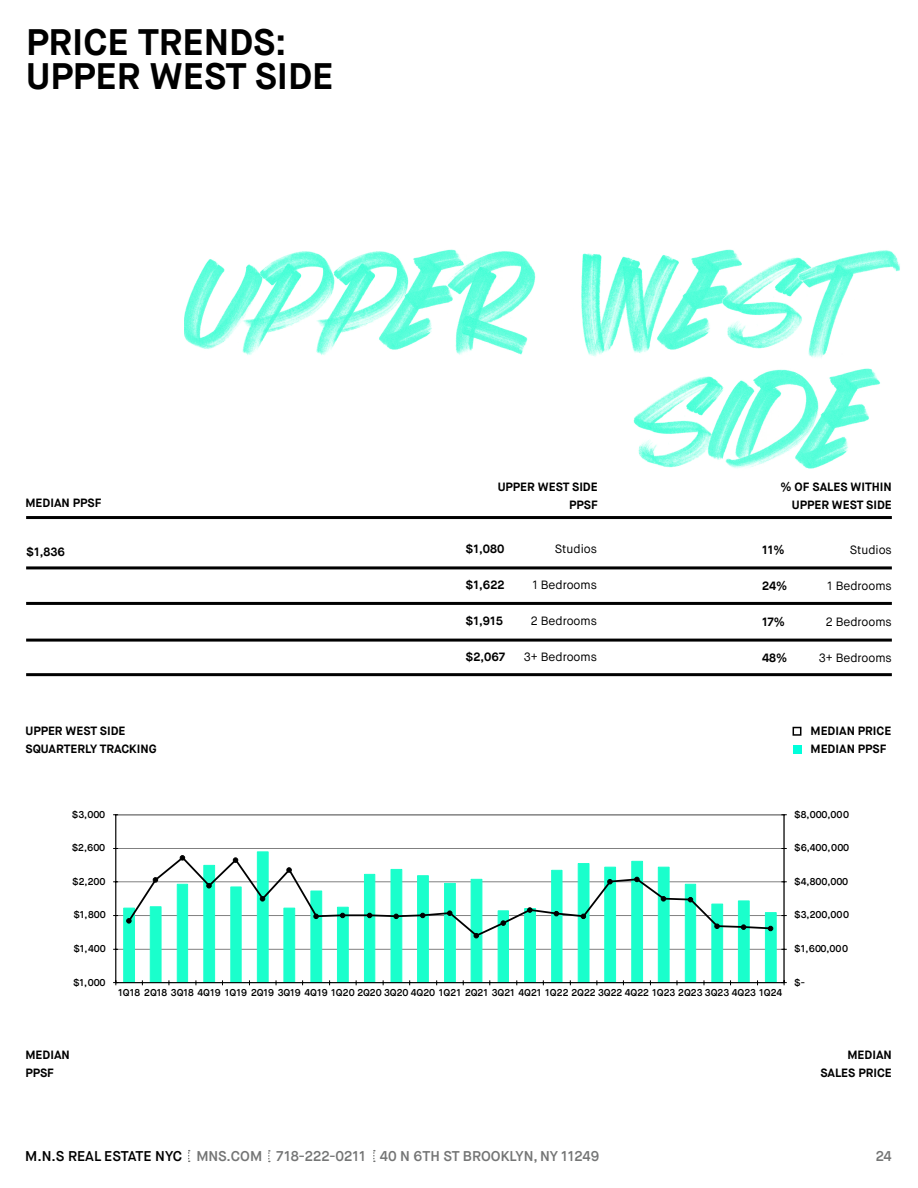
<style>
.page{position:relative;width:918px;height:1188px;background:#fff}
.page>*{position:absolute;margin:0;border:0;box-sizing:border-box;transform-origin:0 0}
.t1{font:700 36.9px "Maison Neue";color:#000}
.t2{font:600 14.1px "Maison Neue";color:#747575}
.t3{font:700 12px/18px "Maison Neue";color:#000}
.t4{font:12px "Maison Neue";color:#000}
.t5{font:600 9.9px "Maison Neue";color:#000}
.s1{color:#000}
</style>
<div class="page">
<svg style="left:188px;top:1150px;width:2px;height:12px"></svg>
<svg style="left:268px;top:1150px;width:2px;height:12px"></svg>
<svg style="left:373px;top:1150px;width:2px;height:12px"></svg>
<hr style="left:26px;top:516px;width:866px;height:3px;background:#000">
<hr style="left:26px;top:673px;width:866px;height:3px;background:#000">
<hr style="left:26px;top:566px;width:866px;height:3px;background:#000">
<hr style="left:26px;top:602px;width:866px;height:3px;background:#000">
<hr style="left:26px;top:639px;width:866px;height:3px;background:#000">
<div style="left:793px;top:745px;width:8px;height:9px;background:#00ffdb"></div>
<div style="left:793px;top:727px;width:8px;height:9px;border:2px solid #000"></div>
<img style="left:184px;top:249px;width:716px;height:220px">
<hr style="left:116px;top:814px;width:668px;height:1px;background:#808080">
<hr style="left:116px;top:848px;width:668px;height:1px;background:#808080">
<hr style="left:116px;top:882px;width:668px;height:1px;background:#808080">
<hr style="left:116px;top:915px;width:668px;height:1px;background:#808080">
<hr style="left:116px;top:949px;width:668px;height:1px;background:#808080">
<svg style="left:123px;top:851px;width:654px;height:131px"></svg>
<hr style="left:784px;top:815px;width:1px;height:168px;background:#000">
<hr style="left:116px;top:815px;width:1px;height:168px;background:#000">
<hr style="left:116px;top:982px;width:668px;height:1px;background:#000">
<svg style="left:781px;top:980px;width:6px;height:5px"></svg>
<svg style="left:113px;top:980px;width:5px;height:5px"></svg>
<svg style="left:127px;top:855px;width:646px;height:83px"></svg>
<svg style="left:126px;top:918px;width:5px;height:5px"></svg>
<svg style="left:153px;top:877px;width:5px;height:5px"></svg>
<svg style="left:180px;top:855px;width:5px;height:5px"></svg>
<svg style="left:206px;top:883px;width:6px;height:5px"></svg>
<svg style="left:233px;top:858px;width:5px;height:5px"></svg>
<svg style="left:260px;top:896px;width:5px;height:5px"></svg>
<svg style="left:286px;top:867px;width:6px;height:6px"></svg>
<svg style="left:313px;top:914px;width:6px;height:5px"></svg>
<svg style="left:340px;top:913px;width:5px;height:5px"></svg>
<svg style="left:367px;top:913px;width:5px;height:5px"></svg>
<svg style="left:394px;top:914px;width:5px;height:5px"></svg>
<svg style="left:420px;top:913px;width:5px;height:5px"></svg>
<svg style="left:447px;top:911px;width:5px;height:5px"></svg>
<svg style="left:474px;top:933px;width:5px;height:5px"></svg>
<svg style="left:501px;top:921px;width:5px;height:5px"></svg>
<svg style="left:527px;top:907px;width:5px;height:6px"></svg>
<svg style="left:554px;top:911px;width:5px;height:5px"></svg>
<svg style="left:581px;top:914px;width:5px;height:5px"></svg>
<svg style="left:607px;top:879px;width:6px;height:5px"></svg>
<svg style="left:634px;top:877px;width:6px;height:5px"></svg>
<svg style="left:661px;top:896px;width:5px;height:5px"></svg>
<svg style="left:688px;top:897px;width:5px;height:5px"></svg>
<svg style="left:714px;top:924px;width:6px;height:5px"></svg>
<svg style="left:741px;top:925px;width:5px;height:5px"></svg>
<svg style="left:768px;top:926px;width:5px;height:5px"></svg>
<p class="t1" style="left:26px;top:19px;width:262px">PRICE TRENDS:</p>
<p class="t1" style="left:26px;top:53px;width:309px">UPPER WEST SIDE</p>
<p class="t3" style="left:26px;top:494px;width:77px">MEDIAN PPSF</p>
<p class="t3" style="left:498px;top:478px;width:101px">UPPER WEST SIDE</p>
<p class="t3" style="left:569px;top:496px;width:30px">PPSF</p>
<p class="t3" style="left:780px;top:478px;width:113px">% OF SALES WITHIN</p>
<p class="t3" style="left:792px;top:496px;width:101px">UPPER WEST SIDE</p>
<p class="t3" style="left:26px;top:543px;width:40px">$1,836</p>
<p class="t3" style="left:466px;top:540px;width:40px">$1,080</p>
<p class="t3" style="left:466px;top:576px;width:40px">$1,622</p>
<p class="t3" style="left:466px;top:612px;width:39px">$1,915</p>
<p class="t3" style="left:466px;top:648px;width:41px">$2,067</p>
<p class="t4" style="left:555px;top:542px;width:44px">Studios</p>
<p class="t4" style="left:532px;top:578px;width:66px">1 Bedrooms</p>
<p class="t4" style="left:531px;top:614px;width:68px">2 Bedrooms</p>
<p class="t4" style="left:524px;top:650px;width:75px">3+ Bedrooms</p>
<p class="t3" style="left:762px;top:541px;width:24px">11%</p>
<p class="t3" style="left:762px;top:577px;width:27px">24%</p>
<p class="t3" style="left:762px;top:613px;width:24px">17%</p>
<p class="t3" style="left:762px;top:649px;width:27px">48%</p>
<p class="t4" style="left:850px;top:542px;width:44px">Studios</p>
<p class="t4" style="left:827px;top:578px;width:66px">1 Bedrooms</p>
<p class="t4" style="left:826px;top:614px;width:68px">2 Bedrooms</p>
<p class="t4" style="left:819px;top:650px;width:75px">3+ Bedrooms</p>
<p class="t3" style="left:26px;top:722px;width:101px">UPPER WEST SIDE</p>
<p class="t3" style="left:26px;top:740px;width:133px">SQUARTERLY TRACKING</p>
<p class="t3" style="left:811px;top:722px;width:82px">MEDIAN PRICE<br>MEDIAN PPSF</p>
<p class="t5" style="left:72px;top:808px;width:35px">$3,000</p>
<p class="t5" style="left:794px;top:808px;width:56px">$8,000,000</p>
<p class="t5" style="left:72px;top:842px;width:35px">$2,600</p>
<p class="t5" style="left:794px;top:842px;width:56px">$6,400,000</p>
<p class="t5" style="left:72px;top:875px;width:35px">$2,200</p>
<p class="t5" style="left:794px;top:875px;width:55px">$4,800,000</p>
<p class="t5" style="left:73px;top:909px;width:34px">$1,800</p>
<p class="t5" style="left:794px;top:909px;width:56px">$3,200,000</p>
<p class="t5" style="left:73px;top:943px;width:34px">$1,400</p>
<p class="t5" style="left:794px;top:943px;width:55px">$1,600,000</p>
<p class="t5" style="left:73px;top:976px;width:34px">$1,000</p>
<p class="t5" style="left:794px;top:976px;width:12px">$-</p>
<p class="t3" style="left:25px;top:1046px;width:46px">MEDIAN</p>
<p class="t3" style="left:25px;top:1064px;width:30px">PPSF</p>
<p class="t5" style="left:118px;top:986px;width:666px">1Q18 2Q18 3Q18 4Q19 1Q19 2Q19 3Q19 4Q19 1Q20 2Q20 3Q20 4Q20 1Q21 2Q21 3Q21 4Q21 1Q22 2Q22 3Q22 4Q22 1Q23 2Q23 3Q23 4Q23 1Q24</p>
<p class="t3" style="left:847px;top:1046px;width:46px">MEDIAN</p>
<p class="t3" style="left:820px;top:1064px;width:73px">SALES PRICE</p>
<h2 class="t2" style="left:25px;top:1147px;width:576px"><span class="s1">M.N.S REAL ESTATE NYC</span> MNS.COM 718-222-0211 40 N 6TH ST BROOKLYN, NY 11249</h2>
<h2 class="t2" style="left:876px;top:1147px;width:17px">24</h2>
</div>
